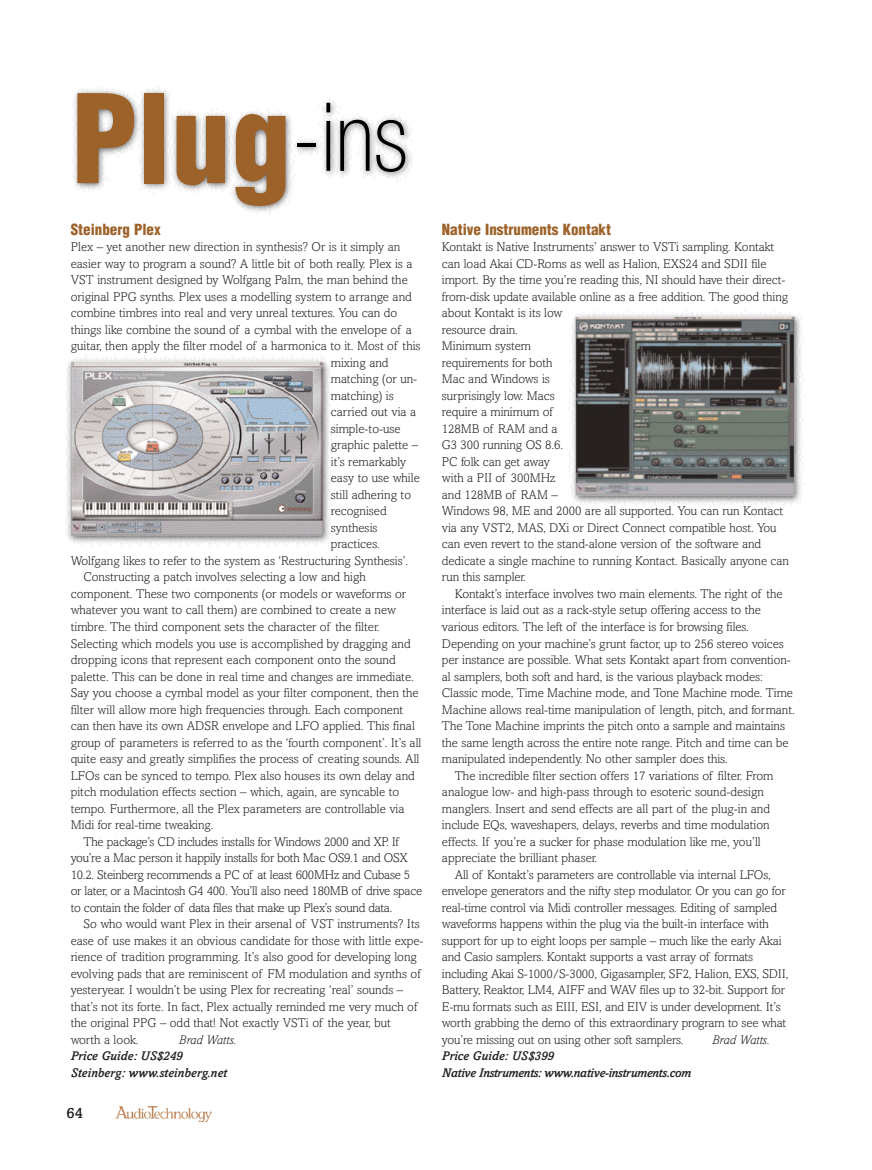
<style>
.page{position:relative;width:872px;height:1170px;background:#fff}
.page>*{position:absolute;margin:0;border:0;box-sizing:border-box;transform-origin:0 0}
.t1{font:900 condensed 120px "Helvetica";color:#9d6229}
.t2{font:900 condensed 15px "Helvetica";color:#9d6229}
.t3{font:500 15px "Amasis";color:#231f20}
.t4{font:300 12.75px/16.5px "Amasis";letter-spacing:-.005em;color:#231f20}
.t5{font:italic 500 12.75px/16.5px "Amasis";letter-spacing:-.03em;color:#231f20}
.t6{font:italic 500 12.75px/16.5px "Amasis";color:#231f20}
.t7{font:italic 300 12.75px "Amasis";color:#231f20}
.s1{font-family:"Sans Thin Condensed DTC";font-weight:400;font-stretch:normal;font-size:102px;color:#000}
</style>
<div class="page">
<img style="left:66px;top:87px;width:738px;height:460px">
<img style="left:116px;top:1106px;width:96px;height:15px">
<img style="left:71px;top:361px;width:252px;height:174px">
<img style="left:575px;top:317px;width:220px;height:178px">
<h1 class="t1" style="left:71px;top:64px;width:338px">Plug<span class="s1">-ins</span></h1>
<p class="t2" style="left:71px;top:220px;width:91px">Steinberg Plex</p>
<p class="t4" style="left:71px;top:239px;width:331px">Plex – yet another new direction in synthesis? Or is it simply an</p>
<p class="t4" style="left:71px;top:255px;width:343px">easier way to program a sound? A little bit of both really. Plex is a</p>
<p class="t4" style="left:71px;top:272px;width:338px">VST instrument designed by Wolfgang Palm, the man behind the</p>
<p class="t4" style="left:71px;top:288px;width:342px">original PPG synths. Plex uses a modelling system to arrange and</p>
<p class="t4" style="left:71px;top:305px;width:328px">combine timbres into real and very unreal textures. You can do</p>
<p class="t4" style="left:71px;top:321px;width:343px">things like combine the sound of a cymbal with the envelope of a</p>
<p class="t4" style="left:71px;top:338px;width:351px">guitar, then apply the filter model of a harmonica to it. Most of this</p>
<p class="t4" style="left:331px;top:354px;width:59px">mixing and</p>
<p class="t4" style="left:331px;top:371px;width:88px">matching (or un-</p>
<p class="t4" style="left:331px;top:387px;width:65px">matching) is</p>
<p class="t4" style="left:331px;top:404px;width:87px">carried out via a</p>
<p class="t4" style="left:331px;top:420px;width:71px">simple-to-use</p>
<p class="t4" style="left:331px;top:437px;width:89px">graphic palette –</p>
<p class="t4" style="left:331px;top:453px;width:77px">it’s remarkably</p>
<p class="t4" style="left:331px;top:470px;width:91px">easy to use while</p>
<p class="t4" style="left:331px;top:486px;width:82px">still adhering to</p>
<p class="t4" style="left:331px;top:503px;width:57px">recognised</p>
<p class="t4" style="left:331px;top:519px;width:48px">synthesis</p>
<p class="t4" style="left:331px;top:536px;width:50px">practices.</p>
<p class="t4" style="left:71px;top:552px;width:339px">Wolfgang likes to refer to the system as ‘Restructuring Synthesis’.</p>
<p class="t4" style="left:83px;top:569px;width:284px">Constructing a patch involves selecting a low and high</p>
<p class="t4" style="left:71px;top:585px;width:337px">component. These two components (or models or waveforms or</p>
<p class="t4" style="left:71px;top:602px;width:327px">whatever you want to call them) are combined to create a new</p>
<p class="t4" style="left:71px;top:618px;width:310px">timbre. The third component sets the character of the filter.</p>
<p class="t4" style="left:71px;top:635px;width:341px">Selecting which models you use is accomplished by dragging and</p>
<p class="t4" style="left:71px;top:651px;width:326px">dropping icons that represent each component onto the sound</p>
<p class="t4" style="left:71px;top:668px;width:344px">palette. This can be done in real time and changes are immediate.</p>
<p class="t4" style="left:71px;top:684px;width:349px">Say you choose a cymbal model as your filter component, then the</p>
<p class="t4" style="left:71px;top:701px;width:334px">filter will allow more high frequencies through. Each component</p>
<p class="t4" style="left:71px;top:717px;width:346px">can then have its own ADSR envelope and LFO applied. This final</p>
<p class="t4" style="left:71px;top:734px;width:352px">group of parameters is referred to as the ‘fourth component’. It’s all</p>
<p class="t4" style="left:71px;top:750px;width:350px">quite easy and greatly simplifies the process of creating sounds. All</p>
<p class="t4" style="left:71px;top:767px;width:345px">LFOs can be synced to tempo. Plex also houses its own delay and</p>
<p class="t4" style="left:71px;top:783px;width:330px">pitch modulation effects section – which, again, are syncable to</p>
<p class="t4" style="left:71px;top:800px;width:335px">tempo. Furthermore, all the Plex parameters are controllable via</p>
<p class="t4" style="left:71px;top:816px;width:144px">Midi for real-time tweaking.</p>
<p class="t4" style="left:83px;top:833px;width:317px">The package’s CD includes installs for Windows 2000 and XP. If</p>
<p class="t4" style="left:71px;top:849px;width:338px">you’re a Mac person it happily installs for both Mac OS9.1 and OSX</p>
<p class="t4" style="left:71px;top:866px;width:341px">10.2. Steinberg recommends a PC of at least 600MHz and Cubase 5</p>
<p class="t4" style="left:71px;top:882px;width:353px">or later, or a Macintosh G4 400. You’ll also need 180MB of drive space</p>
<p class="t4" style="left:71px;top:899px;width:323px">to contain the folder of data files that make up Plex’s sound data.</p>
<p class="t4" style="left:83px;top:915px;width:338px">So who would want Plex in their arsenal of VST instruments? Its</p>
<p class="t4" style="left:71px;top:932px;width:354px">ease of use makes it an obvious candidate for those with little expe-</p>
<p class="t4" style="left:71px;top:948px;width:348px">rience of tradition programming. It’s also good for developing long</p>
<p class="t4" style="left:71px;top:965px;width:351px">evolving pads that are reminiscent of FM modulation and synths of</p>
<p class="t4" style="left:71px;top:981px;width:334px">yesteryear. I wouldn’t be using Plex for recreating ‘real’ sounds –</p>
<p class="t4" style="left:71px;top:998px;width:348px">that’s not its forte. In fact, Plex actually reminded me very much of</p>
<p class="t4" style="left:71px;top:1014px;width:321px">the original PPG – odd that! Not exactly VSTi of the year, but</p>
<p class="t4" style="left:71px;top:1031px;width:69px">worth a look.</p>
<p class="t7" style="left:179px;top:1032px;width:59px">Brad Watts.</p>
<p class="t6" style="left:71px;top:1047px;width:158px">Price Guide: US$249<br>Steinberg: www.steinberg.net</p>
<p class="t3" style="left:67px;top:1104px;width:18px">64</p>
<p class="t2" style="left:442px;top:220px;width:171px">Native Instruments Kontakt</p>
<p class="t4" style="left:442px;top:239px;width:348px">Kontakt is Native Instruments’ answer to VSTi sampling. Kontakt can load Akai CD-Roms as well as Halion, EXS24 and SDII file import. By the time you’re reading this, NI should have their direct&shy;from-disk update available online as a free addition. The good thing about Kontakt is its low<br>resource drain.<br>Minimum system<br>requirements for both<br>Mac and Windows is<br>surprisingly low. Macs<br>require a minimum of<br>128MB of RAM and a<br>G3 300 running OS 8.6.<br>PC folk can get away<br>with a PII of 300MHz<br>and 128MB of RAM –<br>Windows 98, ME and 2000 are all supported. You can run Kontact via any VST2, MAS, DXi or Direct Connect compatible host. You can even revert to the stand-alone version of the software and dedicate a single machine to running Kontact. Basically anyone can run this sampler.</p>
<p class="t4" style="left:455px;top:585px;width:329px">Kontakt’s interface involves two main elements. The right of the</p>
<p class="t4" style="left:442px;top:602px;width:320px">interface is laid out as a rack-style setup offering access to the</p>
<p class="t4" style="left:442px;top:618px;width:308px">various editors. The left of the interface is for browsing files.</p>
<p class="t4" style="left:442px;top:635px;width:343px">Depending on your machine’s grunt factor, up to 256 stereo voices</p>
<p class="t4" style="left:442px;top:651px;width:350px">per instance are possible. What sets Kontakt apart from convention-</p>
<p class="t4" style="left:442px;top:668px;width:322px">al samplers, both soft and hard, is the various playback modes:</p>
<p class="t4" style="left:442px;top:684px;width:352px">Classic mode, Time Machine mode, and Tone Machine mode. Time</p>
<p class="t4" style="left:442px;top:701px;width:354px">Machine allows real-time manipulation of length, pitch, and formant.</p>
<p class="t4" style="left:442px;top:717px;width:345px">The Tone Machine imprints the pitch onto a sample and maintains</p>
<p class="t4" style="left:442px;top:734px;width:348px">the same length across the entire note range. Pitch and time can be</p>
<p class="t4" style="left:442px;top:750px;width:287px">manipulated independently. No other sampler does this.</p>
<p class="t4" style="left:455px;top:767px;width:320px">The incredible filter section offers 17 variations of filter. From</p>
<p class="t4" style="left:442px;top:783px;width:323px">analogue low- and high-pass through to esoteric sound-design</p>
<p class="t4" style="left:442px;top:800px;width:329px">manglers. Insert and send effects are all part of the plug-in and</p>
<p class="t4" style="left:442px;top:816px;width:329px">include EQs, waveshapers, delays, reverbs and time modulation</p>
<p class="t4" style="left:442px;top:833px;width:320px">effects. If you’re a sucker for phase modulation like me, you’ll</p>
<p class="t4" style="left:442px;top:849px;width:157px">appreciate the brilliant phaser.</p>
<p class="t4" style="left:455px;top:866px;width:317px">All of Kontakt’s parameters are controllable via internal LFOs,</p>
<p class="t4" style="left:442px;top:882px;width:345px">envelope generators and the nifty step modulator. Or you can go for</p>
<p class="t4" style="left:442px;top:899px;width:337px">real-time control via Midi controller messages. Editing of sampled</p>
<p class="t4" style="left:442px;top:915px;width:328px">waveforms happens within the plug via the built-in interface with</p>
<p class="t4" style="left:442px;top:932px;width:341px">support for up to eight loops per sample – much like the early Akai</p>
<p class="t4" style="left:442px;top:948px;width:313px">and Casio samplers. Kontakt supports a vast array of formats</p>
<p class="t4" style="left:442px;top:965px;width:348px">including Akai S-1000/S-3000, Gigasampler, SF2, Halion, EXS, SDII,</p>
<p class="t4" style="left:442px;top:981px;width:345px">Battery, Reaktor, LM4, AIFF and WAV files up to 32-bit. Support for</p>
<p class="t4" style="left:442px;top:998px;width:340px">E-mu formats such as EIII, ESI, and EIV is under development. It’s</p>
<p class="t4" style="left:442px;top:1014px;width:346px">worth grabbing the demo of this extraordinary program to see what</p>
<p class="t4" style="left:442px;top:1031px;width:243px">you’re missing out on using other soft samplers.</p>
<p class="t7" style="left:712px;top:1032px;width:59px">Brad Watts.</p>
<p class="t5" style="left:442px;top:1047px;width:251px">Price Guide: US$399<br>Native Instruments: www.native-instruments.com</p>
</div>
